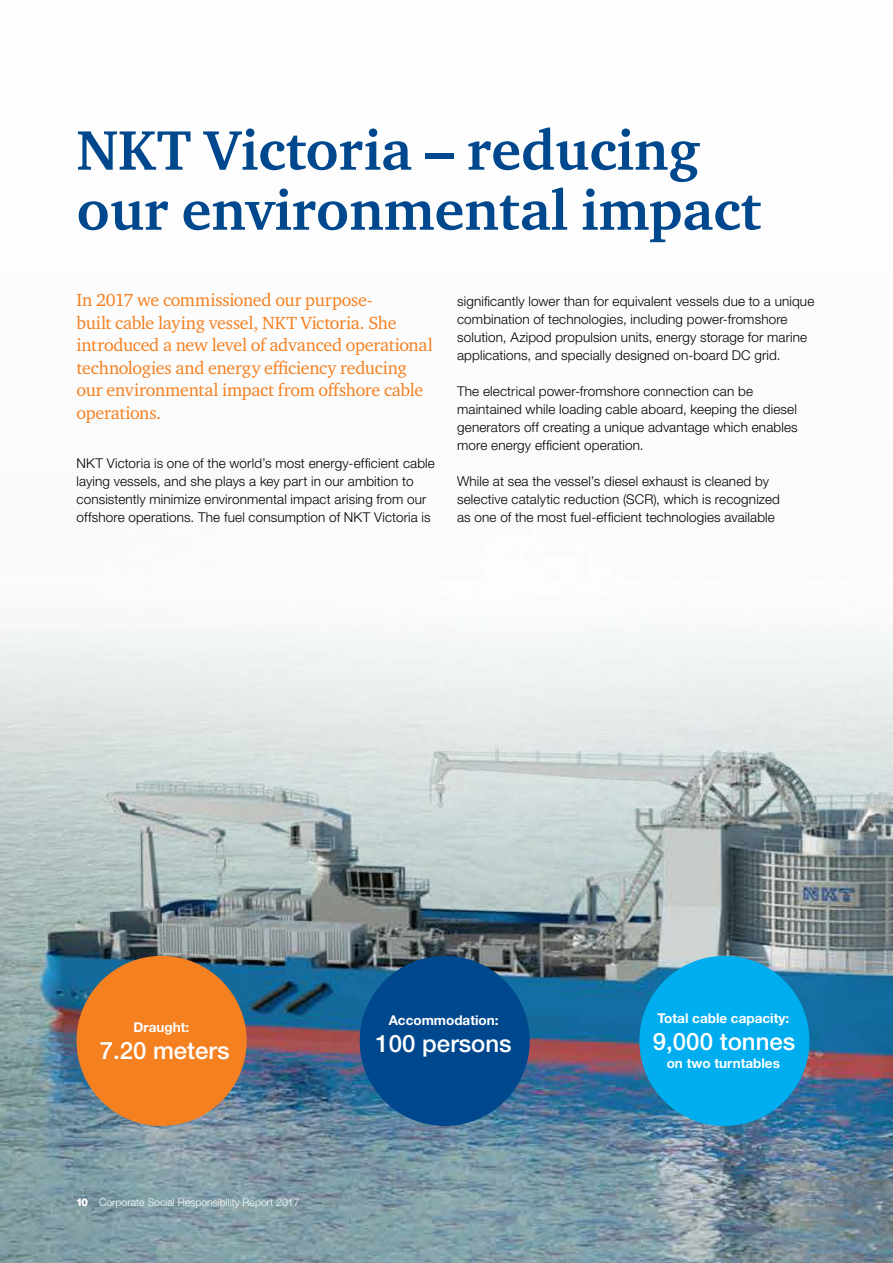
<style>
.page{position:relative;width:893px;height:1263px;background:#fff}
.page>*{position:absolute;margin:0;border:0;box-sizing:border-box;transform-origin:0 0}
.t1{font:700 57px/60px "Charter ITC Std";color:#00488e}
.t2{font:500 24px "Helvetica Neue LT Std";color:#fff}
.t3{font:18px/22.5px "Charter ITC Std";letter-spacing:-.015em;color:#f58020}
.t4{font:300 13.5px/18px "Helvetica Neue LT Std";letter-spacing:.01em;color:#000}
.t5{font:700 13.5px "Helvetica Neue LT Std";color:#fff}
.t6{font:300 10.5px "Helvetica Neue LT Std";color:#fff}
.s1{font-weight:700}
</style>
<div class="page">
<img style="left:0;top:628px;width:893px;height:635px">
<div style="left:77px;top:956px;width:170px;height:170px;background:#f58020;border-radius:50%"></div>
<div style="left:639px;top:956px;width:170px;height:170px;background:#00aeef;border-radius:50%"></div>
<div style="left:360px;top:956px;width:170px;height:170px;background:#00488e;border-radius:50%"></div>
<h1 class="t1" style="left:77px;top:120px;width:686px">NKT Victoria – reducing our environmental impact</h1>
<h3 class="t3" style="left:77px;top:288px;width:358px">In 2017 we commissioned our purpose-<br>built cable laying vessel, NKT Victoria. She introduced a new level of advanced operational technologies and energy efficiency reducing our environmental impact from offshore cable operations.</h3>
<p class="t4" style="left:77px;top:454px;width:360px">NKT Victoria is one of the world’s most energy-efficient cable laying vessels, and she plays a key part in our ambition to consistently minimize environmental impact arising from our offshore operations. The fuel consumption of NKT Victoria is</p>
<p class="t4" style="left:457px;top:292px;width:359px">significantly lower than for equivalent vessels due to a unique combination of technologies, including power-fromshore solution, Azipod propulsion units, energy storage for marine applications, and specially designed on-board DC grid.</p>
<p class="t4" style="left:457px;top:382px;width:342px">The electrical power-fromshore connection can be maintained while loading cable aboard, keeping the diesel generators off creating a unique advantage which enables more energy efficient operation.</p>
<p class="t4" style="left:457px;top:472px;width:324px">While at sea the vessel’s diesel exhaust is cleaned by selective catalytic reduction (SCR), which is recognized as one of the most fuel-efficient technologies available</p>
<p class="t5" style="left:133px;top:1019px;width:57px">Draught:</p>
<h2 class="t2" style="left:100px;top:1036px;width:131px">7.20 meters</h2>
<p class="t6" style="left:77px;top:1196px;width:225px"><span class="s1">10</span> Corporate Social Responsibility Report 2017</p>
<p class="t5" style="left:389px;top:1012px;width:111px">Accommodation:</p>
<h2 class="t2" style="left:376px;top:1030px;width:138px">100 persons</h2>
<p class="t5" style="left:657px;top:1010px;width:133px">Total cable capacity:</p>
<h2 class="t2" style="left:653px;top:1027px;width:144px">9,000 tonnes</h2>
<p class="t5" style="left:667px;top:1055px;width:115px">on two turntables</p>
</div>
